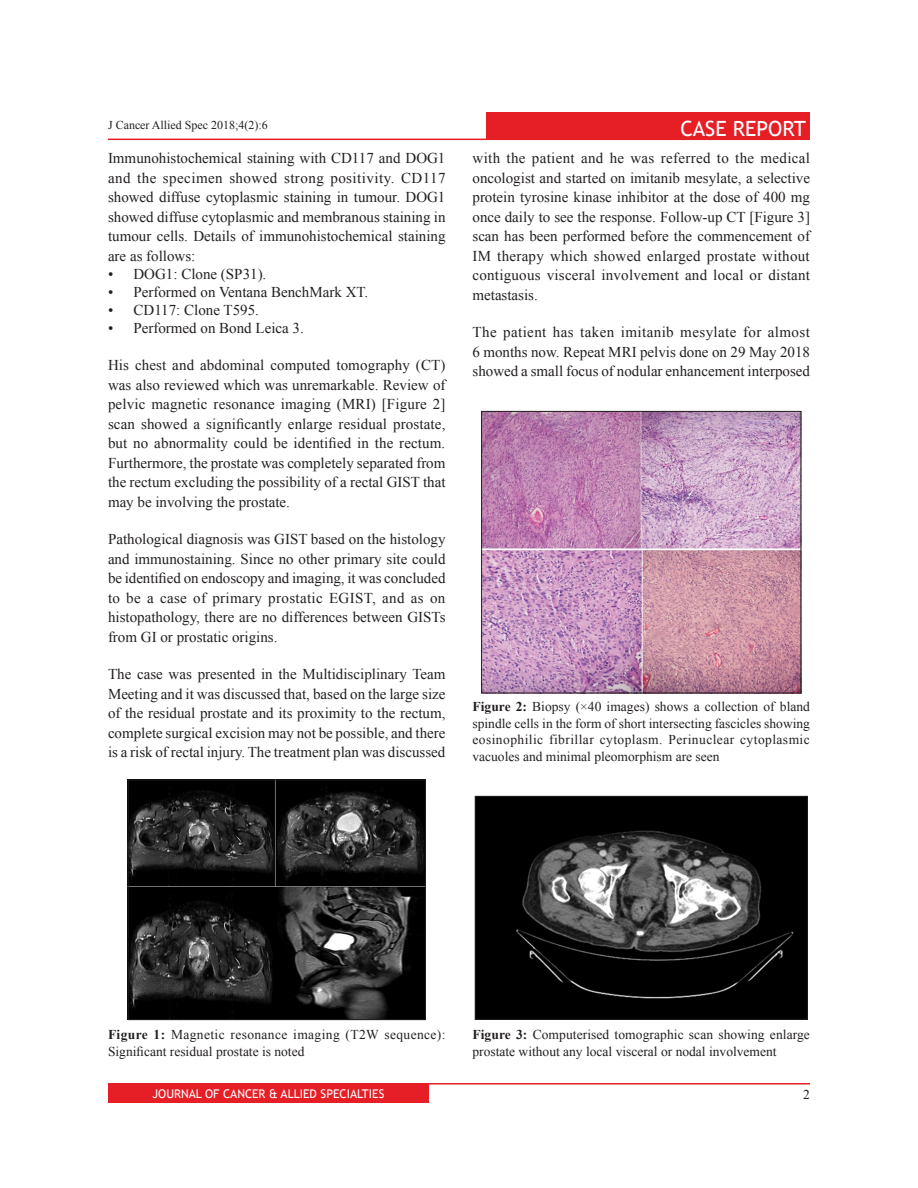
<style>
.page{position:relative;width:918px;height:1188px;background:#fff}
.page>*{position:absolute;margin:0;border:0;box-sizing:border-box;transform-origin:0 0}
.t1{font:21px "Trebuchet MS";color:#fff}
.TX{font:15px/19.5px "Times New Roman";color:#231f20;text-align:justify}
.L{font:15px "Times New Roman";color:#231f20}
.LL{font:15px "Times New Roman";color:#231f20}
.FGC{font:13.5px/16.5px "Times New Roman";color:#231f20;text-align:justify}
.FGC-2{font:13.5px/16.5px "Times New Roman";letter-spacing:.025em;color:#231f20}
.Folio{font:13.5px "Times New Roman";color:#231f20}
.t2{font:12px "Trebuchet MS";color:#fff}
.t3{font:12px "Times New Roman";color:#231f20}
.s1{font-weight:700}
</style>
<div class="page">
<div style="left:108px;top:1085px;width:321px;height:18px;background:#e61e25"></div>
<hr style="left:108px;top:1083px;width:702px;height:2px;background:#e61e25">
<div style="left:486px;top:113px;width:324px;height:27px;background:#e61e25"></div>
<hr style="left:108px;top:139px;width:687px;height:1px;background:#e61e25">
<img style="left:483px;top:413px;width:316px;height:278px">
<div style="left:481px;top:411px;width:320px;height:282px;border:1px solid #231f20"></div>
<img style="left:130px;top:782px;width:294px;height:236px">
<div style="left:128px;top:780px;width:298px;height:240px;border:1px solid #231f20"></div>
<img style="left:477px;top:798px;width:328px;height:220px">
<div style="left:475px;top:796px;width:332px;height:224px;border:1px solid #231f20"></div>
<p class="t3" style="left:108px;top:117px;width:161px">J Cancer Allied Spec 2018;4(2):6</p>
<p class="TX" style="left:108px;top:148px;width:339px">Immunohistochemical staining with CD117 and DOG1 and the specimen showed strong positivity. CD117 showed diffuse cytoplasmic staining in tumour. DOG1 showed diffuse cytoplasmic and membranous staining in tumour cells. Details of immunohistochemical staining are as follows:</p>
<p class="L" style="left:108px;top:263px;width:160px">• DOG1: Clone (SP31).</p>
<p class="L" style="left:108px;top:281px;width:262px">• Performed on Ventana BenchMark XT.</p>
<p class="L" style="left:108px;top:299px;width:152px">• CD117: Clone T595.</p>
<p class="LL" style="left:108px;top:317px;width:197px">• Performed on Bond Leica 3.</p>
<p class="TX" style="left:108px;top:355px;width:339px">His chest and abdominal computed tomography (CT) was also reviewed which was unremarkable. Review of pelvic magnetic resonance imaging (MRI) [Figure 2] scan showed a significantly enlarge residual prostate, but no abnormality could be identified in the rectum.<br>Furthermore, the prostate was completely separated from the rectum excluding the possibility of a rectal GIST that may be involving the prostate.</p>
<p class="TX" style="left:108px;top:529px;width:339px">Pathological diagnosis was GIST based on the histology and immunostaining. Since no other primary site could be identified on endoscopy and imaging, it was concluded to be a case of primary prostatic EGIST, and as on histopathology, there are no differences between GISTs from GI or prostatic origins.</p>
<p class="TX" style="left:108px;top:664px;width:339px">The case was presented in the Multidisciplinary Team Meeting and it was discussed that, based on the large size of the residual prostate and its proximity to the rectum, complete surgical excision may not be possible, and there is a risk of rectal injury. The treatment plan was discussed</p>
<h1 class="t1" style="left:680px;top:115px;width:127px">CASE REPORT</h1>
<p class="TX" style="left:472px;top:148px;width:339px">with the patient and he was referred to the medical oncologist and started on imitanib mesylate, a selective protein tyrosine kinase inhibitor at the dose of 400 mg once daily to see the response. Follow-up CT [Figure 3] scan has been performed before the commencement of IM therapy which showed enlarged prostate without contiguous visceral involvement and local or distant metastasis.</p>
<p class="TX" style="left:472px;top:322px;width:339px">The patient has taken imitanib mesylate for almost 6 months now. Repeat MRI pelvis done on 29 May 2018 showed a small focus of nodular enhancement interposed</p>
<p class="FGC" style="left:473px;top:698px;width:339px"><span class="s1">Figure 2:</span> Biopsy (×40 images) shows a collection of bland spindle cells in the form of short intersecting fascicles showing eosinophilic fibrillar cytoplasm. Perinuclear cytoplasmic vacuoles and minimal pleomorphism are seen</p>
<p class="FGC-2" style="left:108px;top:1026px;width:339px"><span class="s1">Figure 1:</span> Magnetic resonance imaging (T2W sequence):<br>Significant residual prostate is noted</p>
<p class="FGC" style="left:472px;top:1026px;width:339px"><span class="s1">Figure 3:</span> Computerised tomographic scan showing enlarge prostate without any local visceral or nodal involvement</p>
<p class="t2" style="left:153px;top:1086px;width:233px">JOURNAL OF CANCER &amp; ALLIED SPECIALTIES</p>
<p class="Folio" style="left:803px;top:1085px;width:8px">2</p>
</div>
